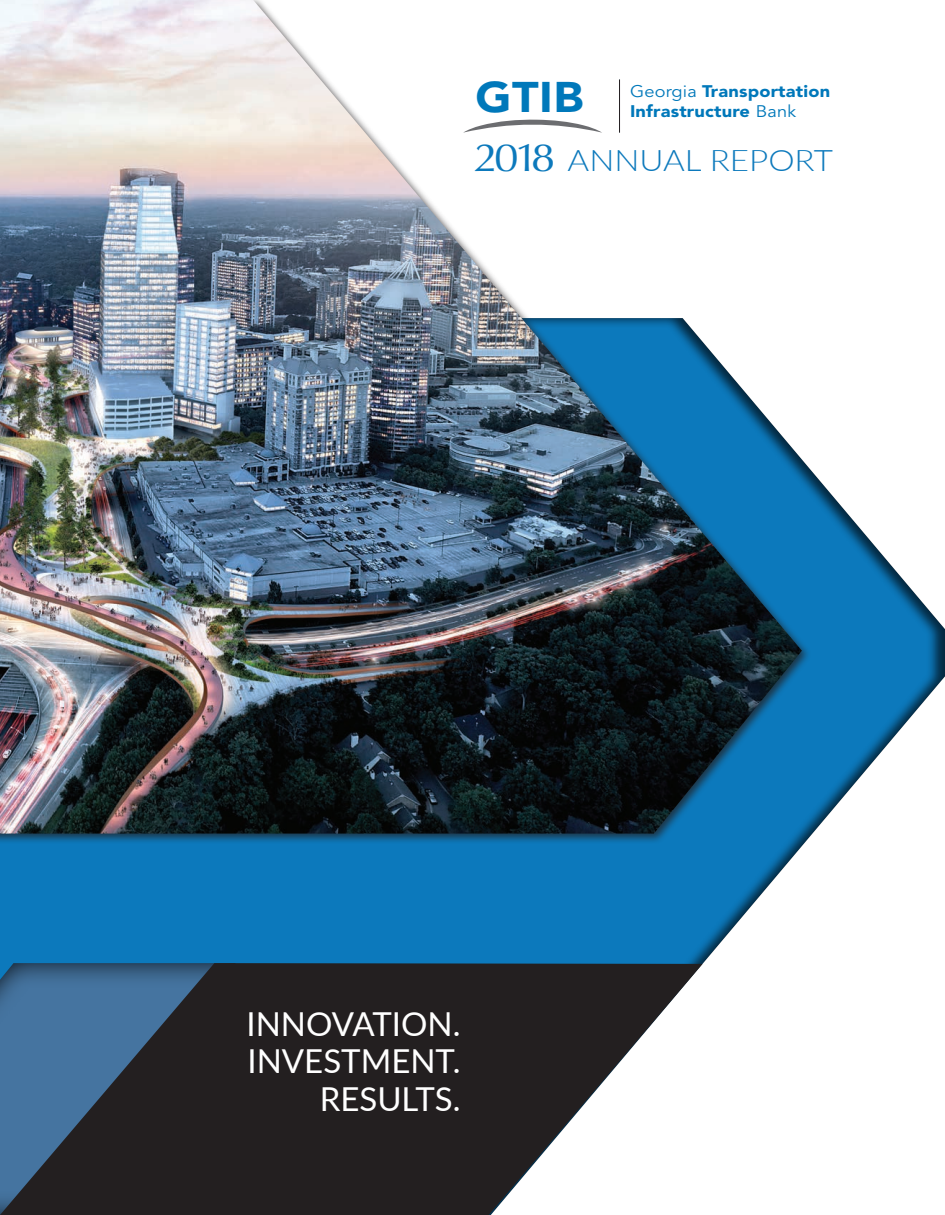
<style>
.page{position:relative;width:945px;height:1215px;background:#fff}
.page>*{position:absolute;margin:0;border:0;box-sizing:border-box;transform-origin:0 0}
.t1{font:900 42.6px "Avenir LT Std";color:#0078ba;scale:1.09 1}
.t2{font:33px/37.5px "Lato";color:#fff;text-align:right}
.t3{font:300 29.7px "Lato";color:#0c79bc;scale:1.12 1}
.t4{font:900 16.65px/20.1px "Avenir LT Std";letter-spacing:.01em;color:#0078ba;scale:1.09 1}
.s1{font-weight:400}
.s2{font-family:"Optima";font-weight:400;font-size:39.6px}
</style>
<div class="page">
<div style="left:0;top:318px;width:945px;height:897px;background:#231f20;opacity:.75"></div>
<svg style="left:0;top:963px;width:703px;height:252px;background:#484d54"></svg>
<div style="left:0;top:0;width:812px;height:844px;background:#231f20;opacity:.75"></div>
<img style="left:0;top:0;width:802px;height:834px">
<h1 class="t1" style="left:476px;top:71px;width:100px">GTIB</h1>
<p class="t4" style="left:630px;top:81px;width:185px"><span class="s1">Georgia</span> Transportation<br>Infrastructure <span class="s1">Bank</span></p>
<h3 class="t3" style="left:474px;top:139px;width:322px"><span class="s2">2018</span> ANNUAL REPORT</h3>
<h2 class="t2" style="left:247px;top:1004px;width:216px">INNOVATION.<br>INVESTMENT.<br>RESULTS.</h2>
</div>
